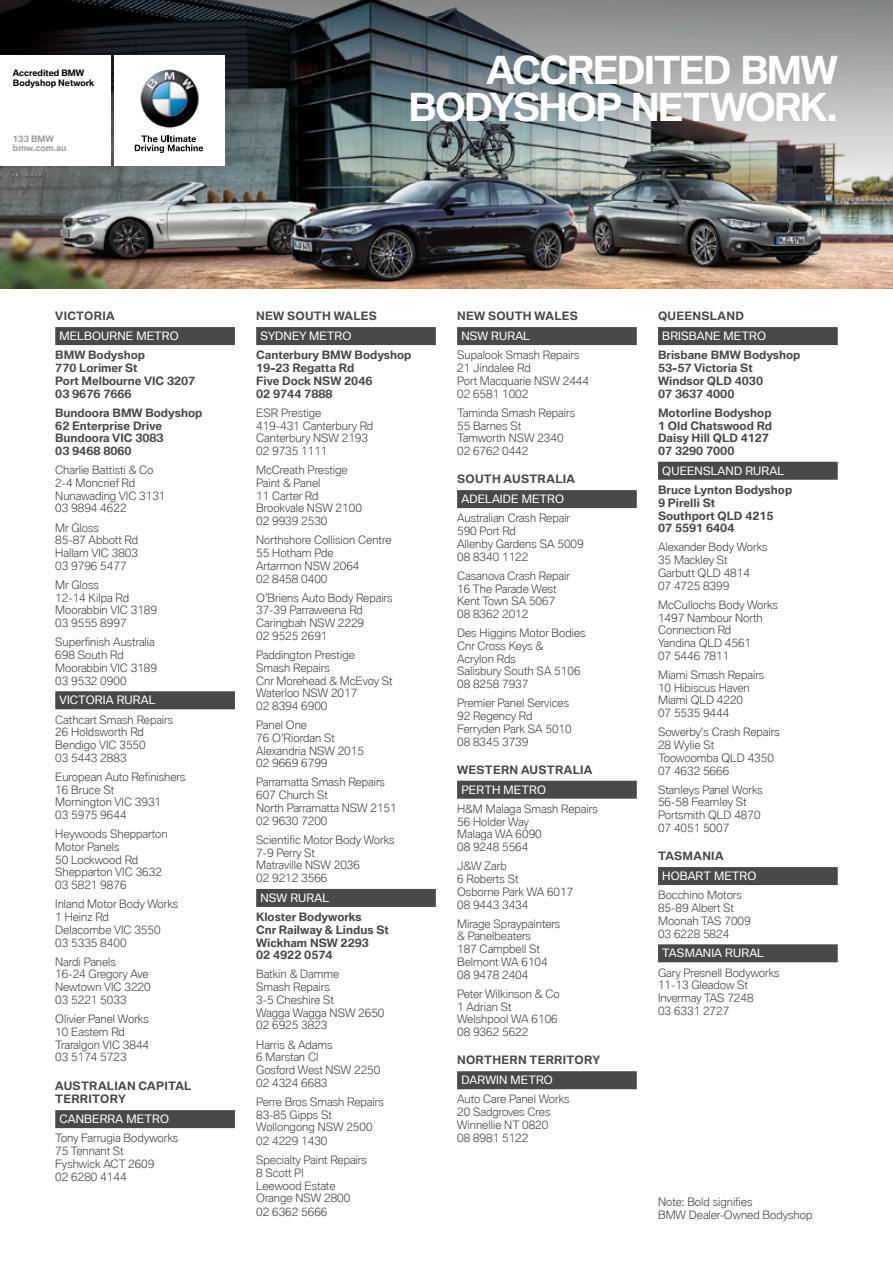
<style>
.page{position:relative;width:893px;height:1263px;background:#fff}
.page>*{position:absolute;margin:0;border:0;box-sizing:border-box;transform-origin:0 0}
.t1{font:700 37.5px/37.5px "BMW Type Global Pro";letter-spacing:-.05em;color:#fff;text-align:right}
.t2{font:300 11.25px/12.8px "BMW Type Global Pro";color:#494948}
.t3{font:700 11.25px/12.8px "BMW Type Global Pro";color:#494948}
.t4{font:11.25px "BMW Type Global Pro";letter-spacing:.01em;color:#fff}
.t5{font:700 11.25px "BMW Type Global Pro";letter-spacing:.025em;color:#494948}
.t6{font:700 11.25px/13.5px "BMW Type Global Pro";letter-spacing:.02em;color:#494948}
.t7{font:700 8.55px/9.3px "BMW Type";color:#000}
.t8{font:700 8.55px/9.3px "BMW Type";color:#9d9d9c}
</style>
<div class="page">
<img style="left:0;top:253px;width:893px;height:35px">
<img style="left:0;top:0;width:893px;height:253px">
<div style="left:0;top:55px;width:111px;height:111px;background:#fff"></div>
<div style="left:114px;top:55px;width:111px;height:111px;background:#fff"></div>
<img style="left:140px;top:69px;width:59px;height:59px">
<svg style="left:135px;top:135px;width:68px;height:18px"></svg>
<div style="left:395px;top:39px;width:457px;height:98px;background:#626767;opacity:.08"></div>
<div style="left:55px;top:327px;width:180px;height:18px;background:#494948"></div>
<div style="left:55px;top:691px;width:180px;height:18px;background:#494948"></div>
<div style="left:55px;top:1110px;width:180px;height:18px;background:#494948"></div>
<div style="left:256px;top:327px;width:180px;height:18px;background:#494948"></div>
<div style="left:256px;top:889px;width:180px;height:18px;background:#494948"></div>
<div style="left:457px;top:327px;width:180px;height:18px;background:#494948"></div>
<div style="left:457px;top:490px;width:180px;height:18px;background:#494948"></div>
<div style="left:457px;top:781px;width:180px;height:18px;background:#494948"></div>
<div style="left:457px;top:1071px;width:180px;height:18px;background:#494948"></div>
<div style="left:658px;top:327px;width:180px;height:18px;background:#494948"></div>
<div style="left:658px;top:462px;width:180px;height:18px;background:#494948"></div>
<div style="left:658px;top:867px;width:180px;height:18px;background:#494948"></div>
<div style="left:658px;top:944px;width:180px;height:18px;background:#494948"></div>
<p class="t7" style="left:13px;top:69px;width:83px">Accredited BMW<br>Bodyshop Network</p>
<p class="t8" style="left:13px;top:134px;width:55px">133 BMW bmw.com.au</p>
<h1 class="t1" style="left:409px;top:51px;width:431px">ACCREDITED BMW<br>BODYSHOP NETWORK.</h1>
<p class="t5" style="left:55px;top:310px;width:61px">VICTORIA</p>
<p class="t4" style="left:60px;top:330px;width:121px">MELBOURNE METRO</p>
<p class="t3" style="left:55px;top:349px;width:142px">BMW Bodyshop<br>770 Lorimer St<br>Port Melbourne VIC 3207<br>03 9676 7666</p>
<p class="t3" style="left:55px;top:406px;width:149px">Bundoora BMW Bodyshop<br>62 Enterprise Drive<br>Bundoora VIC 3083<br>03 9468 8060</p>
<p class="t2" style="left:55px;top:464px;width:112px">Charlie Battisti &amp; Co<br>2-4 Moncrief Rd<br>Nunawading VIC 3131<br>03 9894 4622</p>
<p class="t2" style="left:55px;top:521px;width:84px">Mr Gloss<br>85-87 Abbott Rd<br>Hallam VIC 3803<br>03 9796 5477</p>
<p class="t2" style="left:55px;top:578px;width:103px">Mr Gloss<br>12-14 Kilpa Rd<br>Moorabbin VIC 3189<br>03 9555 8997</p>
<p class="t2" style="left:55px;top:636px;width:103px">Superfinish Australia<br>698 South Rd<br>Moorabbin VIC 3189<br>03 9532 0900</p>
<p class="t4" style="left:60px;top:694px;width:97px">VICTORIA RURAL</p>
<p class="t2" style="left:55px;top:713px;width:120px">Cathcart Smash Repairs<br>26 Holdsworth Rd<br>Bendigo VIC 3550<br>03 5443 2883</p>
<p class="t2" style="left:55px;top:770px;width:132px">European Auto Refinishers<br>16 Bruce St<br>Mornington VIC 3931<br>03 5975 9644</p>
<p class="t2" style="left:55px;top:828px;width:114px">Heywoods Shepparton<br>Motor Panels<br>50 Lockwood Rd<br>Shepparton VIC 3632<br>03 5821 9876</p>
<p class="t2" style="left:55px;top:898px;width:125px">Inland Motor Body Works<br>1 Heinz Rd<br>Delacombe VIC 3550<br>03 5335 8400</p>
<p class="t2" style="left:55px;top:955px;width:97px">Nardi Panels<br>16-24 Gregory Ave<br>Newtown VIC 3220<br>03 5221 5033</p>
<p class="t2" style="left:55px;top:1012px;width:95px">Olivier Panel Works<br>10 Eastern Rd<br>Traralgon VIC 3844<br>03 5174 5723</p>
<p class="t6" style="left:55px;top:1079px;width:138px">AUSTRALIAN CAPITAL<br>TERRITORY</p>
<p class="t4" style="left:60px;top:1112px;width:111px">CANBERRA METRO</p>
<p class="t2" style="left:55px;top:1132px;width:124px">Tony Farrugia Bodyworks<br>75 Tennant St<br>Fyshwick ACT 2609<br>02 6280 4144</p>
<p class="t5" style="left:256px;top:310px;width:122px">NEW SOUTH WALES</p>
<p class="t4" style="left:260px;top:330px;width:93px">SYDNEY METRO</p>
<p class="t3" style="left:256px;top:349px;width:157px">Canterbury BMW Bodyshop<br>19-23 Regatta Rd<br>Five Dock NSW 2046<br>02 9744 7888</p>
<p class="t2" style="left:256px;top:406px;width:119px">ESR Prestige<br>419-431 Canterbury Rd<br>Canterbury NSW 2193<br>02 9735 1111</p>
<p class="t2" style="left:256px;top:464px;width:107px">McCreath Prestige<br>Paint &amp; Panel<br>11 Carter Rd<br>Brookvale NSW 2100<br>02 9939 2530</p>
<p class="t2" style="left:256px;top:534px;width:137px">Northshore Collision Centre<br>55 Hotham Pde<br>Artarmon NSW 2064<br>02 8458 0400</p>
<p class="t2" style="left:256px;top:591px;width:138px">O’Briens Auto Body Repairs<br>37-39 Parraweena Rd<br>Caringbah NSW 2229<br>02 9525 2691</p>
<p class="t2" style="left:256px;top:648px;width:138px">Paddington Prestige<br>Smash Repairs<br>Cnr Morehead &amp; McEvoy St<br>Waterloo NSW 2017<br>02 8394 6900</p>
<p class="t2" style="left:256px;top:719px;width:109px">Panel One<br>76 O’Riordan St<br>Alexandria NSW 2015<br>02 9669 6799</p>
<p class="t2" style="left:256px;top:776px;width:142px">Parramatta Smash Repairs<br>607 Church St<br>North Parramatta NSW 2151<br>02 9630 7200</p>
<p class="t2" style="left:256px;top:833px;width:140px">Scientific Motor Body Works<br>7-9 Perry St<br>Matraville NSW 2036<br>02 9212 3566</p>
<p class="t4" style="left:260px;top:891px;width:70px">NSW RURAL</p>
<p class="t3" style="left:256px;top:910px;width:134px">Kloster Bodyworks<br>Cnr Railway &amp; Lindus St<br>Wickham NSW 2293<br>02 4922 0574</p>
<p class="t2" style="left:256px;top:968px;width:130px">Batkin &amp; Damme<br>Smash Repairs<br>3-5 Cheshire St<br>Wagga Wagga NSW 2650<br>02 6925 3823</p>
<p class="t2" style="left:256px;top:1038px;width:126px">Harris &amp; Adams<br>6 Marstan Cl<br>Gosford West NSW 2250<br>02 4324 6683</p>
<p class="t2" style="left:256px;top:1095px;width:129px">Perre Bros Smash Repairs<br>83-85 Gipps St<br>Wollongong NSW 2500<br>02 4229 1430</p>
<p class="t2" style="left:256px;top:1153px;width:112px">Specialty Paint Repairs<br>8 Scott Pl<br>Leewood Estate<br>Orange NSW 2800<br>02 6362 5666</p>
<p class="t5" style="left:457px;top:310px;width:122px">NEW SOUTH WALES</p>
<p class="t4" style="left:461px;top:330px;width:70px">NSW RURAL</p>
<p class="t2" style="left:457px;top:349px;width:133px">Supalook Smash Repairs<br>21 Jindalee Rd<br>Port Macquarie NSW 2444<br>02 6581 1002</p>
<p class="t2" style="left:457px;top:406px;width:119px">Taminda Smash Repairs<br>55 Barnes St<br>Tamworth NSW 2340<br>02 6762 0442</p>
<p class="t6" style="left:457px;top:472px;width:119px">SOUTH AUSTRALIA</p>
<p class="t4" style="left:461px;top:493px;width:104px">ADELAIDE METRO</p>
<p class="t2" style="left:457px;top:512px;width:128px">Australian Crash Repair<br>590 Port Rd<br>Allenby Gardens SA 5009<br>08 8340 1122</p>
<p class="t2" style="left:457px;top:569px;width:114px">Casanova Crash Repair<br>16 The Parade West<br>Kent Town SA 5067<br>08 8362 2012</p>
<p class="t2" style="left:457px;top:627px;width:130px">Des Higgins Motor Bodies<br>Cnr Cross Keys &amp;<br>Acrylon Rds<br>Salisbury South SA 5106<br>08 8258 7937</p>
<p class="t2" style="left:457px;top:697px;width:116px">Premier Panel Services<br>92 Regency Rd<br>Ferryden Park SA 5010<br>08 8345 3739</p>
<p class="t5" style="left:457px;top:763px;width:137px">WESTERN AUSTRALIA</p>
<p class="t4" style="left:461px;top:783px;width:86px">PERTH METRO</p>
<p class="t2" style="left:457px;top:802px;width:142px">H&amp;M Malaga Smash Repairs<br>56 Holder Way<br>Malaga WA 6090<br>08 9248 5564</p>
<p class="t2" style="left:457px;top:860px;width:118px">J&amp;W Zarb<br>6 Roberts St<br>Osborne Park WA 6017<br>08 9443 3434</p>
<p class="t2" style="left:457px;top:917px;width:105px">Mirage Spraypainters &amp; Panelbeaters<br>187 Campbell St<br>Belmont WA 6104<br>08 9478 2404</p>
<p class="t2" style="left:457px;top:987px;width:104px">Peter Wilkinson &amp; Co<br>1 Adrian St<br>Welshpool WA 6106<br>08 9362 5622</p>
<p class="t6" style="left:457px;top:1053px;width:145px">NORTHERN TERRITORY</p>
<p class="t4" style="left:461px;top:1073px;width:93px">DARWIN METRO</p>
<p class="t2" style="left:457px;top:1093px;width:114px">Auto Care Panel Works<br>20 Sadgroves Cres<br>Winnellie NT 0820<br>08 8981 5122</p>
<p class="t5" style="left:658px;top:310px;width:87px">QUEENSLAND</p>
<p class="t4" style="left:662px;top:330px;width:105px">BRISBANE METRO</p>
<p class="t3" style="left:658px;top:349px;width:144px">Brisbane BMW Bodyshop<br>53-57 Victoria St<br>Windsor QLD 4030<br>07 3637 4000</p>
<p class="t3" style="left:658px;top:406px;width:115px">Motorline Bodyshop<br>1 Old Chatswood Rd<br>Daisy Hill QLD 4127<br>07 3290 7000</p>
<p class="t4" style="left:662px;top:464px;width:123px">QUEENSLAND RURAL</p>
<p class="t3" style="left:658px;top:483px;width:136px">Bruce Lynton Bodyshop<br>9 Pirelli St<br>Southport QLD 4215<br>07 5591 6404</p>
<p class="t2" style="left:658px;top:541px;width:111px">Alexander Body Works<br>35 Mackley St<br>Garbutt QLD 4814<br>07 4725 8399</p>
<p class="t2" style="left:658px;top:598px;width:121px">McCullochs Body Works<br>1497 Nambour North<br>Connection Rd<br>Yandina QLD 4561<br>07 5446 7811</p>
<p class="t2" style="left:658px;top:668px;width:108px">Miami Smash Repairs<br>10 Hibiscus Haven<br>Miami QLD 4220<br>07 5535 9444</p>
<p class="t2" style="left:658px;top:726px;width:123px">Sowerby’s Crash Repairs<br>28 Wylie St<br>Toowoomba QLD 4350<br>07 4632 5666</p>
<p class="t2" style="left:658px;top:783px;width:106px">Stanleys Panel Works<br>56-58 Fearnley St<br>Portsmith QLD 4870<br>07 4051 5007</p>
<p class="t5" style="left:658px;top:849px;width:67px">TASMANIA</p>
<p class="t4" style="left:662px;top:869px;width:96px">HOBART METRO</p>
<p class="t2" style="left:658px;top:889px;width:94px">Bocchino Motors<br>85-89 Albert St<br>Moonah TAS 7009<br>03 6228 5824</p>
<p class="t4" style="left:662px;top:947px;width:103px">TASMANIA RURAL</p>
<p class="t2" style="left:658px;top:966px;width:123px">Gary Presnell Bodyworks<br>11-13 Gleadow St<br>Invermay TAS 7248<br>03 6331 2727</p>
<p class="t2" style="left:658px;top:1195px;width:156px">Note: Bold signifies<br>BMW Dealer-Owned Bodyshop</p>
</div>
